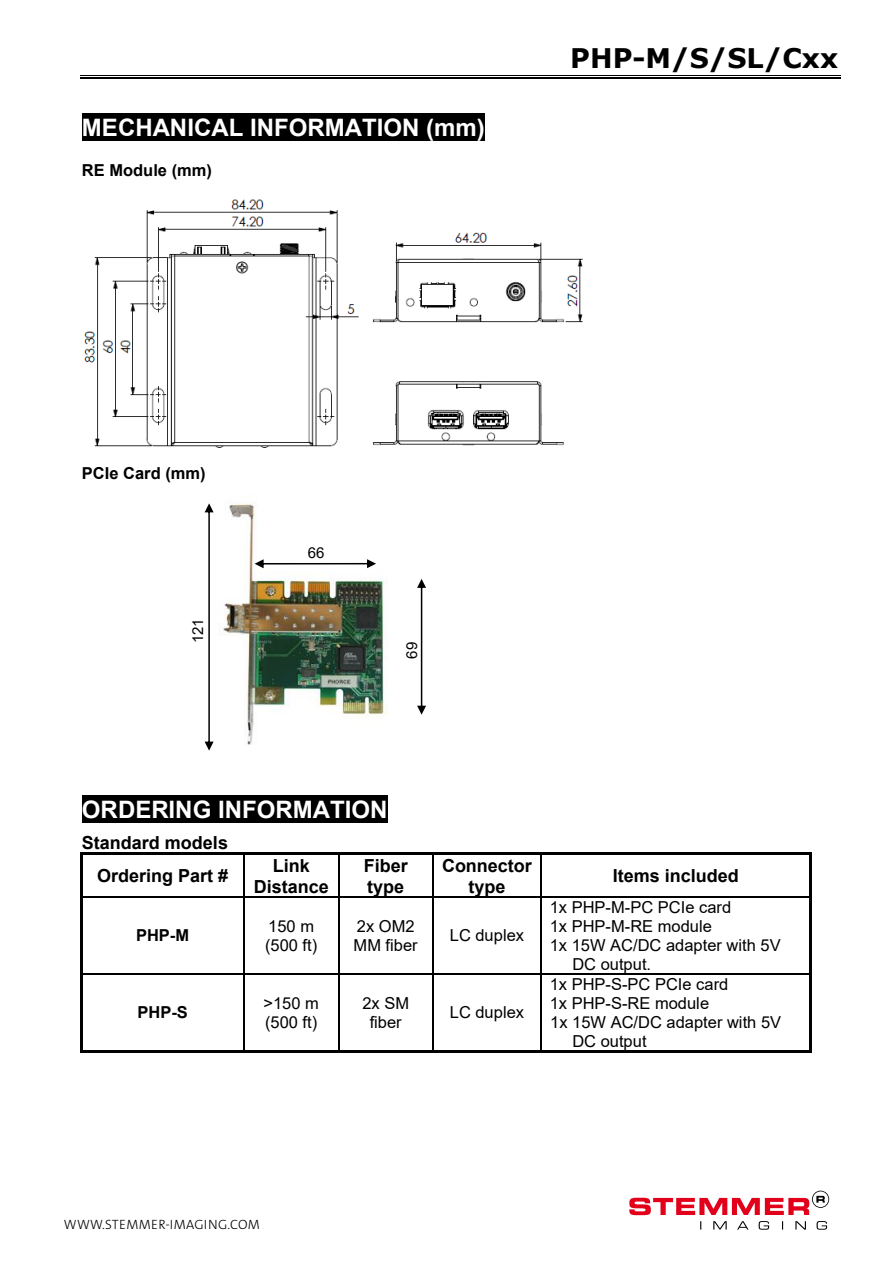
<style>
.page{position:relative;width:893px;height:1263px;background:#fff}
.page>*{position:absolute;margin:0;border:0;box-sizing:border-box;transform-origin:0 0}
.t1{font:700 27px "Verdana";color:#000}
.t2{font:700 24px "Arial";color:#fff}
.t3{font:700 18px/20.7px "Arial";color:#000;text-align:center}
.t4{font:16.5px/19px "Arial";color:#000}
.t5{font:700 16.5px "Arial";color:#000}
.t6{font:15px "Arial";color:#000}
.t7{font:13.5px "The Sans LP3 Lig";letter-spacing:.025em;color:#000}
</style>
<div class="page">
<hr style="left:80px;top:78px;width:760px;height:1px;background:#000">
<hr style="left:80px;top:77px;width:760px;height:1px;background:#000">
<hr style="left:80px;top:75px;width:760px;height:1px;background:#000">
<img style="left:84px;top:199px;width:499px;height:249px">
<div style="left:82px;top:113px;width:403px;height:28px;background:#000"></div>
<div style="left:82px;top:795px;width:305px;height:28px;background:#000"></div>
<hr style="left:82px;top:853px;width:161px;height:2px;background:#000">
<hr style="left:246px;top:853px;width:92px;height:2px;background:#000">
<hr style="left:340px;top:853px;width:92px;height:2px;background:#000">
<hr style="left:435px;top:853px;width:105px;height:2px;background:#000">
<hr style="left:543px;top:853px;width:266px;height:2px;background:#000">
<hr style="left:80px;top:855px;width:2px;height:41px;background:#000">
<hr style="left:243px;top:855px;width:2px;height:41px;background:#000">
<hr style="left:338px;top:855px;width:1px;height:41px;background:#000">
<hr style="left:432px;top:855px;width:2px;height:41px;background:#000">
<hr style="left:540px;top:855px;width:2px;height:41px;background:#000">
<hr style="left:809px;top:855px;width:3px;height:41px;background:#000">
<hr style="left:82px;top:896px;width:161px;height:1px;background:#000">
<hr style="left:245px;top:896px;width:93px;height:1px;background:#000">
<hr style="left:339px;top:896px;width:93px;height:1px;background:#000">
<hr style="left:434px;top:896px;width:106px;height:1px;background:#000">
<hr style="left:542px;top:896px;width:267px;height:1px;background:#000">
<hr style="left:80px;top:897px;width:2px;height:76px;background:#000">
<hr style="left:243px;top:897px;width:2px;height:76px;background:#000">
<hr style="left:338px;top:897px;width:1px;height:76px;background:#000">
<hr style="left:432px;top:897px;width:2px;height:76px;background:#000">
<hr style="left:540px;top:897px;width:2px;height:76px;background:#000">
<hr style="left:809px;top:897px;width:3px;height:76px;background:#000">
<hr style="left:82px;top:973px;width:161px;height:1px;background:#000">
<hr style="left:245px;top:973px;width:93px;height:1px;background:#000">
<hr style="left:339px;top:973px;width:93px;height:1px;background:#000">
<hr style="left:434px;top:973px;width:106px;height:1px;background:#000">
<hr style="left:542px;top:973px;width:267px;height:1px;background:#000">
<hr style="left:80px;top:974px;width:2px;height:76px;background:#000">
<hr style="left:82px;top:1050px;width:161px;height:2px;background:#000">
<hr style="left:243px;top:974px;width:2px;height:76px;background:#000">
<hr style="left:246px;top:1050px;width:92px;height:2px;background:#000">
<hr style="left:338px;top:974px;width:1px;height:76px;background:#000">
<hr style="left:340px;top:1050px;width:92px;height:2px;background:#000">
<hr style="left:432px;top:974px;width:2px;height:76px;background:#000">
<hr style="left:435px;top:1050px;width:105px;height:2px;background:#000">
<hr style="left:540px;top:974px;width:2px;height:76px;background:#000">
<hr style="left:543px;top:1050px;width:266px;height:2px;background:#000">
<hr style="left:809px;top:974px;width:3px;height:76px;background:#000">
<img style="left:218px;top:502px;width:169px;height:243px">
<svg style="left:417px;top:579px;width:9px;height:136px"></svg>
<svg style="left:205px;top:503px;width:9px;height:248px"></svg>
<svg style="left:255px;top:559px;width:121px;height:9px"></svg>
<svg style="left:629px;top:1190px;width:200px;height:40px"></svg>
<h2 class="t2" style="left:82px;top:111px;width:404px">MECHANICAL INFORMATION (mm)</h2>
<p class="t5" style="left:82px;top:158px;width:132px">RE Module (mm)</p>
<h1 class="t1" style="left:570px;top:39px;width:269px">PHP-M/S/SL/Cxx</h1>
<p class="t5" style="left:82px;top:462px;width:125px">PCIe Card (mm)</p>
<p class="t6" style="left:188px;top:643px;width:27px;rotate:-90deg">121</p>
<p class="t6" style="left:308px;top:542px;width:18px">66</p>
<p class="t6" style="left:401px;top:659px;width:18px;rotate:-90deg">69</p>
<h2 class="t2" style="left:82px;top:792px;width:307px">ORDERING INFORMATION</h2>
<p class="t3" style="left:82px;top:826px;width:148px;line-height:33.3px;text-align:right">Standard models<br>Ordering Part #</p>
<p class="t3" style="left:254px;top:855px;width:77px">Link<br>Distance</p>
<p class="t3" style="left:364px;top:855px;width:46px;text-align:left">Fiber type</p>
<p class="t3" style="left:442px;top:855px;width:91px">Connector type</p>
<p class="t3" style="left:613px;top:866px;width:128px">Items included</p>
<p class="t5" style="left:136px;top:924px;width:55px">PHP-M</p>
<p class="t4" style="left:265px;top:916px;width:54px">150 m (500 ft)</p>
<p class="t4" style="left:354px;top:916px;width:66px">2x OM2<br>MM fiber</p>
<p class="t4" style="left:450px;top:926px;width:76px">LC duplex</p>
<p class="t5" style="left:137px;top:1001px;width:52px">PHP-S</p>
<p class="t4" style="left:264px;top:993px;width:57px">&gt;150 m (500 ft)</p>
<p class="t4" style="left:362px;top:993px;width:48px;text-align:center">2x SM fiber</p>
<p class="t4" style="left:450px;top:1003px;width:76px">LC duplex</p>
<p class="t4" style="left:550px;top:897px;width:183px">1x PHP-M-PC PCIe card</p>
<p class="t4" style="left:550px;top:916px;width:164px">1x PHP-M-RE module</p>
<p class="t4" style="left:550px;top:935px;width:232px">1x 15W AC/DC adapter with 5V</p>
<p class="t4" style="left:572px;top:954px;width:80px">DC output.</p>
<p class="t4" style="left:550px;top:974px;width:180px">1x PHP-S-PC PCIe card</p>
<p class="t4" style="left:550px;top:993px;width:161px">1x PHP-S-RE module</p>
<p class="t4" style="left:550px;top:1012px;width:232px">1x 15W AC/DC adapter with 5V</p>
<p class="t4" style="left:572px;top:1031px;width:76px">DC output</p>
<p class="t7" style="left:64px;top:1215px;width:197px">WWW.STEMMER-IMAGING.COM</p>
</div>
